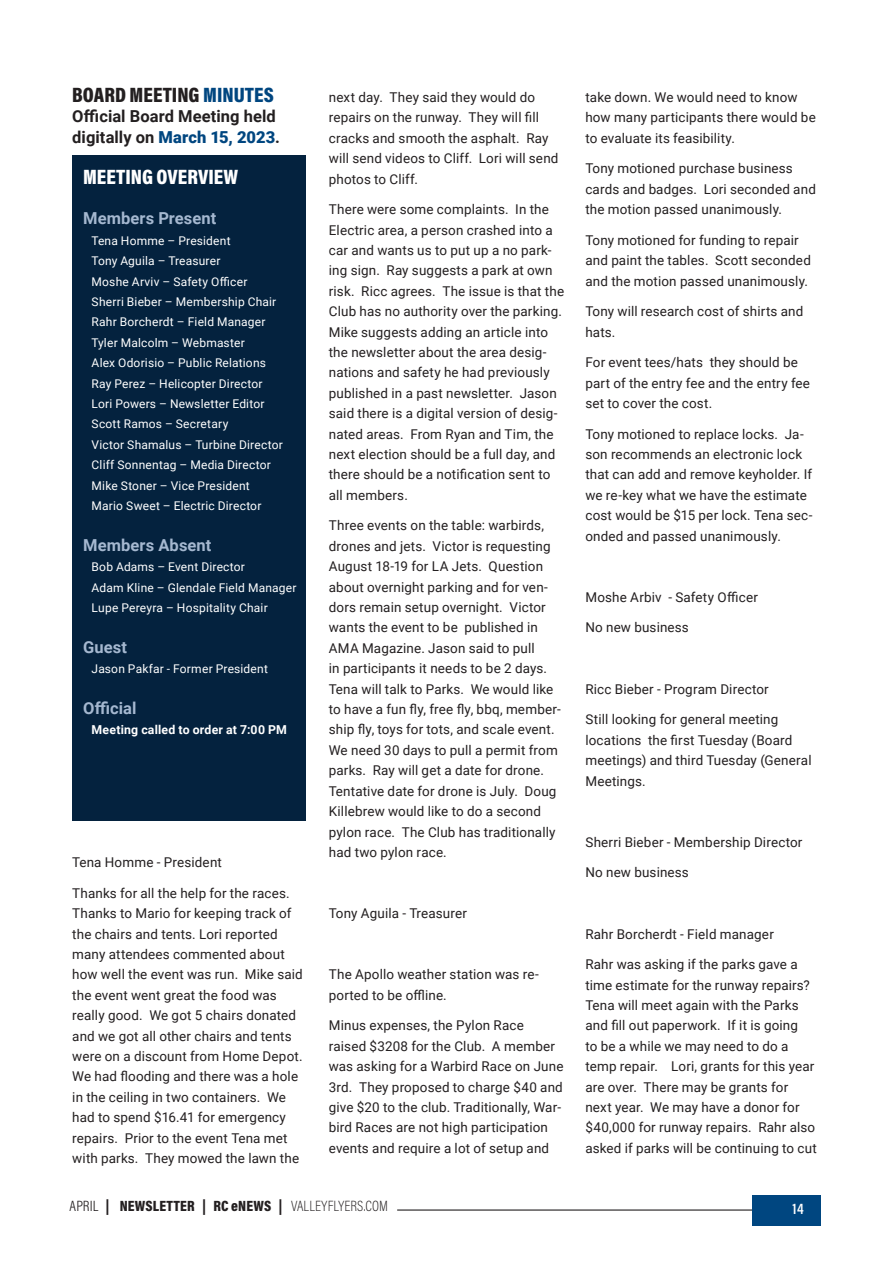
<style>
.page{position:relative;width:893px;height:1263px;background:#fff}
.page>*{position:absolute;margin:0;border:0;box-sizing:border-box;transform-origin:0 0}
.t1{font:900 21px "Acumin Pro Cond";color:#231f20}
.t2{font:900 21px "Acumin Pro Cond";letter-spacing:.005em;color:#fff}
.t3{font:700 16.5px/20.4px "Roboto";letter-spacing:.005em;color:#231f20}
.t4{font:700 16.5px "Roboto";letter-spacing:.005em;color:#a5b8d0}
.t5{font:900 15px "Acumin Pro Cond";letter-spacing:.01em;color:#231f20}
.t6{font:600 15px "Acumin Pro Cond";color:#fff}
.t7{font:13.5px/20.4px "Roboto";letter-spacing:.01em;color:#231f20}
.t8{font:700 12.3px "Roboto";letter-spacing:.015em;color:#fff}
.t9{font:12px "Roboto";letter-spacing:.015em;color:#fff}
.s1{color:#004680}
.s2{font-weight:900;color:#004680}
.s3{font-weight:300}
.s4{font-weight:200}
</style>
<div class="page">
<div style="left:72px;top:155px;width:234px;height:666px;background:#04223e"></div>
<hr style="left:397px;top:1209px;width:424px;height:1px;background:#231f20">
<div style="left:753px;top:1195px;width:68px;height:30px;background:#004680"></div>
<p class="t1" style="left:72px;top:81px;width:203px">BOARD MEETING <span class="s1">MINUTES</span></p>
<p class="t3" style="left:72px;top:106px;width:209px">Official Board Meeting held digitally on <span class="s2">March 15, 2023</span>.</p>
<p class="t2" style="left:83px;top:163px;width:157px">MEETING OVERVIEW</p>
<p class="t4" style="left:83px;top:207px;width:135px">Members Present</p>
<p class="t9" style="left:92px;top:232px;width:141px">Tena Homme – President</p>
<p class="t9" style="left:92px;top:253px;width:130px">Tony Aguila – Treasurer</p>
<p class="t9" style="left:92px;top:273px;width:157px">Moshe Arviv – Safety Officer</p>
<p class="t9" style="left:92px;top:293px;width:186px">Sherri Bieber – Membership Chair</p>
<p class="t9" style="left:92px;top:314px;width:175px">Rahr Borcherdt – Field Manager</p>
<p class="t9" style="left:92px;top:334px;width:155px">Tyler Malcolm – Webmaster</p>
<p class="t9" style="left:92px;top:355px;width:176px">Alex Odorisio – Public Relations</p>
<p class="t9" style="left:92px;top:375px;width:172px">Ray Perez – Helicopter Director</p>
<p class="t9" style="left:92px;top:395px;width:174px">Lori Powers – Newsletter Editor</p>
<p class="t9" style="left:92px;top:416px;width:138px">Scott Ramos – Secretary</p>
<p class="t9" style="left:92px;top:436px;width:193px">Victor Shamalus – Turbine Director</p>
<p class="t9" style="left:92px;top:457px;width:181px">Cliff Sonnentag – Media Director</p>
<p class="t9" style="left:92px;top:477px;width:160px">Mike Stoner – Vice President</p>
<p class="t9" style="left:92px;top:497px;width:171px">Mario Sweet – Electric Director</p>
<p class="t4" style="left:83px;top:533px;width:130px">Members Absent</p>
<p class="t9" style="left:92px;top:559px;width:155px">Bob Adams – Event Director</p>
<p class="t9" style="left:92px;top:579px;width:206px">Adam Kline – Glendale Field Manager</p>
<p class="t9" style="left:92px;top:599px;width:178px">Lupe Pereyra – Hospitality Chair</p>
<p class="t4" style="left:83px;top:635px;width:45px">Guest</p>
<p class="t9" style="left:92px;top:661px;width:178px">Jason Pakfar - Former President</p>
<p class="t4" style="left:83px;top:697px;width:55px">Official</p>
<p class="t8" style="left:92px;top:721px;width:197px">Meeting called to order at 7:00 PM</p>
<p class="t7" style="left:72px;top:852px;width:151px">Tena Homme - President</p>
<p class="t7" style="left:72px;top:882px;width:232px">Thanks for all the help for the races.<br>Thanks to Mario for keeping track of the chairs and tents. Lori reported many attendees commented about how well the event was run. Mike said the event went great the food was really good. We got 5 chairs donated and we got all other chairs and tents were on a discount from Home Depot.<br>We had flooding and there was a hole in the ceiling in two containers. We had to spend $16.41 for emergency repairs. Prior to the event Tena met with parks. They mowed the lawn the</p>
<p class="t7" style="left:329px;top:87px;width:231px">next day. They said they would do repairs on the runway. They will fill cracks and smooth the asphalt. Ray will send videos to Cliff. Lori will send photos to Cliff.</p>
<p class="t7" style="left:329px;top:199px;width:237px">There were some complaints. In the Electric area, a person crashed into a car and wants us to put up a no park&shy;ing sign. Ray suggests a park at own risk. Ricc agrees. The issue is that the Club has no authority over the parking.<br>Mike suggests adding an article into the newsletter about the area desig&shy;nations and safety he had previously published in a past newsletter. Jason said there is a digital version of desig&shy;nated areas. From Ryan and Tim, the next election should be a full day, and there should be a notification sent to all members.</p>
<p class="t7" style="left:329px;top:515px;width:234px">Three events on the table: warbirds, drones and jets. Victor is requesting August 18-19 for LA Jets. Question about overnight parking and for ven&shy;dors remain setup overnight. Victor wants the event to be published in AMA Magazine. Jason said to pull<br>in participants it needs to be 2 days.<br>Tena will talk to Parks. We would like to have a fun fly, free fly, bbq, member&shy;ship fly, toys for tots, and scale event.<br>We need 30 days to pull a permit from parks. Ray will get a date for drone.<br>Tentative date for drone is July. Doug Killebrew would like to do a second pylon race. The Club has traditionally had two pylon race.</p>
<p class="t7" style="left:329px;top:903px;width:140px">Tony Aguila - Treasurer</p>
<p class="t7" style="left:329px;top:964px;width:212px">The Apollo weather station was re&shy;ported to be offline.</p>
<p class="t7" style="left:329px;top:1015px;width:236px">Minus expenses, the Pylon Race raised $3208 for the Club. A member was asking for a Warbird Race on June 3rd. They proposed to charge $40 and give $20 to the club. Traditionally, War&shy;bird Races are not high participation events and require a lot of setup and</p>
<p class="t7" style="left:585px;top:87px;width:232px">take down. We would need to know how many participants there would be to evaluate its feasibility.</p>
<p class="t7" style="left:585px;top:158px;width:232px">Tony motioned purchase business cards and badges. Lori seconded and the motion passed unanimously.</p>
<p class="t7" style="left:585px;top:229px;width:227px">Tony motioned for funding to repair and paint the tables. Scott seconded and the motion passed unanimously.</p>
<p class="t7" style="left:585px;top:301px;width:220px">Tony will research cost of shirts and hats.</p>
<p class="t7" style="left:585px;top:352px;width:226px">For event tees/hats they should be part of the entry fee and the entry fee set to cover the cost.</p>
<p class="t7" style="left:585px;top:423px;width:228px">Tony motioned to replace locks. Ja&shy;son recommends an electronic lock that can add and remove keyholder. If we re-key what we have the estimate cost would be $15 per lock. Tena sec&shy;onded and passed unanimously.</p>
<p class="t7" style="left:585px;top:586px;width:174px">Moshe Arbiv - Safety Officer</p>
<p class="t7" style="left:585px;top:617px;width:105px">No new business</p>
<p class="t7" style="left:585px;top:678px;width:185px">Ricc Bieber - Program Director</p>
<p class="t7" style="left:585px;top:709px;width:228px">Still looking for general meeting locations the first Tuesday (Board meetings) and third Tuesday (General<br>Meetings.</p>
<p class="t7" style="left:585px;top:831px;width:219px">Sherri Bieber - Membership Director</p>
<p class="t7" style="left:585px;top:862px;width:105px">No new business</p>
<p class="t7" style="left:585px;top:923px;width:190px">Rahr Borcherdt - Field manager</p>
<p class="t7" style="left:585px;top:954px;width:233px">Rahr was asking if the parks gave a time estimate for the runway repairs?<br>Tena will meet again with the Parks and fill out paperwork. If it is going<br>to be a while we may need to do a temp repair. Lori, grants for this year are over. There may be grants for next year. We may have a donor for $40,000 for runway repairs. Rahr also asked if parks will be continuing to cut</p>
<p class="t5" style="left:70px;top:1196px;width:320px"><span class="s3">APRIL</span> | NEWSLETTER | RC eNEWS | <span class="s4">VALLEYFLYERS.COM</span></p>
<p class="t6" style="left:793px;top:1199px;width:13px">14</p>
</div>
